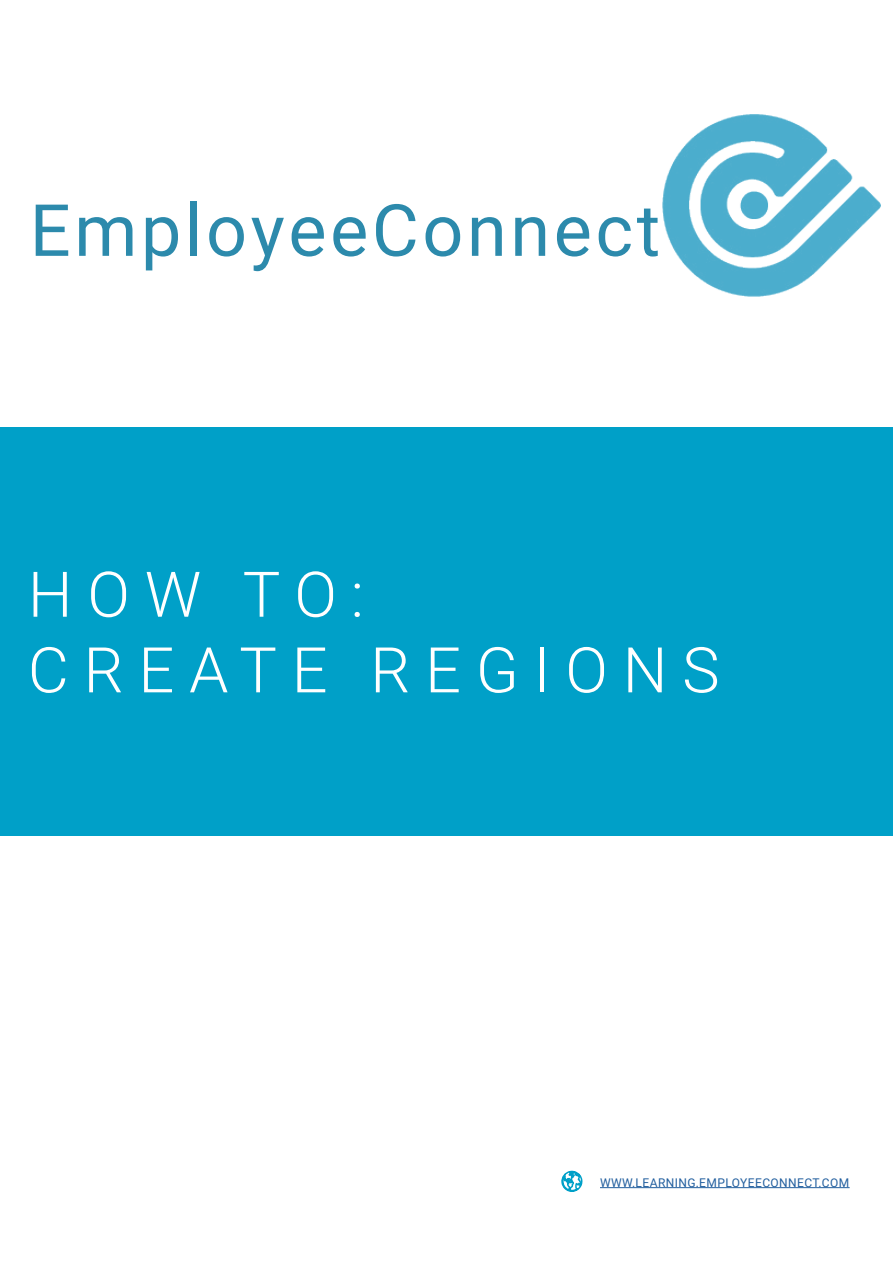
<style>
.page{position:relative;width:893px;height:1263px;background:#fff}
.page>*{position:absolute;margin:0;border:0;box-sizing:border-box;transform-origin:0 0}
.t1{font:72px "Roboto";letter-spacing:.05em;color:#2c8aac}
.t2{font:300 63px/75.6px "Roboto";letter-spacing:.235em;color:#fff}
.t3{font:12px "Roboto";letter-spacing:.035em;color:#215e9e}
</style>
<div class="page">
<div style="left:0;top:427px;width:893px;height:409px;background:#00a0c8"></div>
<img style="left:662px;top:114px;width:219px;height:183px">
<hr style="left:600px;top:1187px;width:250px;height:1px;background:#215e9e">
<svg style="left:561px;top:1170px;width:22px;height:22px"></svg>
<h1 class="t1" style="left:30px;top:180px;width:632px">EmployeeConnect</h1>
<h2 class="t2" style="left:28px;top:554px;width:693px">HOW TO:<br>CREATE REGIONS</h2>
<p class="t3" style="left:600px;top:1174px;width:251px">WWW.LEARNING.EMPLOYEECONNECT.COM</p>
</div>
